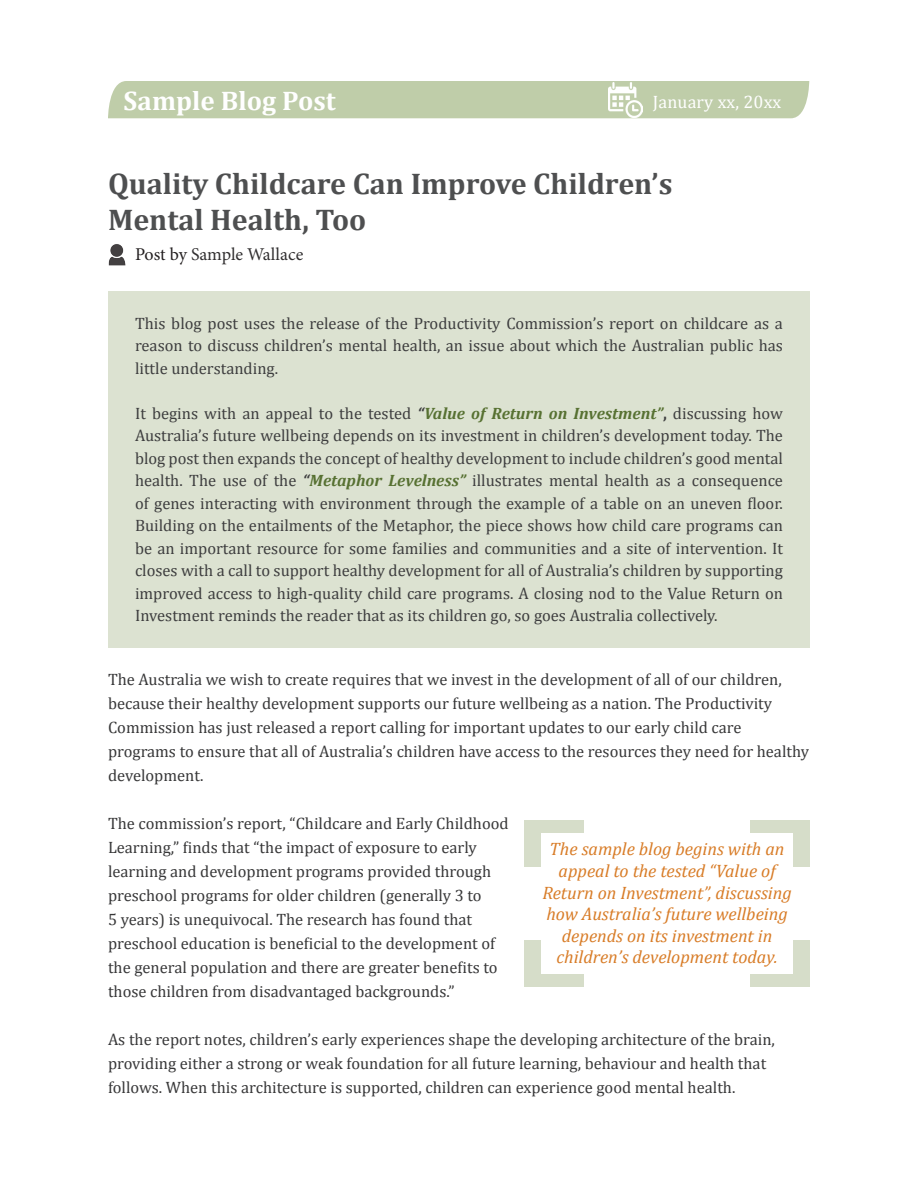
<style>
.page{position:relative;width:918px;height:1188px;background:#fff}
.page>*{position:absolute;margin:0;border:0;box-sizing:border-box;transform-origin:0 0}
.t1{font:700 30px/36px "Cambria";color:#4e4f50}
.t2{font:700 27px "Cambria";color:#fff}
.t3{font:italic 18px/21.6px "Cambria";color:#d87c27;text-align:center}
.t4{font:18px "Minion Pro";color:#312f30}
.t5{font:18px "Cambria";letter-spacing:.01em;color:#fff}
.t6{font:16.5px/24px "Cambria";color:#383839}
.t7{font:16.5px/22.5px "Cambria";color:#3e3e3f;text-align:justify}
.s1{color:#231f20}
.s2{font-weight:700;font-style:italic}
.s3{font-weight:700;font-style:italic;color:#577132}
.s4{font-weight:700}
</style>
<div class="page">
<div style="left:108px;top:291px;width:702px;height:357px;background:#dce2d1"></div>
<div style="left:108px;top:81px;width:702px;height:37px;background:#bfcda9"></div>
<img style="left:108px;top:244px;width:18px;height:22px">
<img style="left:608px;top:82px;width:35px;height:35px">
<div style="left:524px;top:941px;width:17px;height:46px;background:#d6ddc9"></div>
<div style="left:524px;top:974px;width:60px;height:13px;background:#d6ddc9"></div>
<div style="left:794px;top:820px;width:16px;height:46px;background:#d6ddc9"></div>
<div style="left:750px;top:820px;width:60px;height:13px;background:#d6ddc9"></div>
<div style="left:750px;top:974px;width:60px;height:13px;background:#d6ddc9"></div>
<div style="left:794px;top:941px;width:16px;height:46px;background:#d6ddc9"></div>
<div style="left:524px;top:820px;width:60px;height:13px;background:#d6ddc9"></div>
<div style="left:524px;top:820px;width:17px;height:46px;background:#d6ddc9"></div>
<p class="t2" style="left:124px;top:81px;width:214px">Sample Blog Post</p>
<p class="t5" style="left:653px;top:91px;width:130px">January xx, 20xx</p>
<p class="t1" style="left:108px;top:165px;width:566px">Quality Childcare Can Improve Children’s<br>Mental Health, Too</p>
<p class="t4" style="left:135px;top:242px;width:170px"><span class="s1">Post by</span> Sample Wallace</p>
<p class="t7" style="left:135px;top:312px;width:650px">This blog post uses the release of the Productivity Commission’s report on childcare as a reason to discuss children’s mental health, an issue about which the Australian public has little understanding.</p>
<p class="t7" style="left:135px;top:402px;width:650px">It begins with an appeal to the tested <span class="s2">“</span><span class="s3">Value of Return on Investment”</span><span class="s4">,</span> discussing how Australia’s future wellbeing depends on its investment in children’s development today. The blog post then expands the concept of healthy development to include children’s good mental health. The use of the <span class="s2">“</span><span class="s3">Metaphor Levelness”</span> illustrates mental health as a consequence of genes interacting with environment through the example of a table on an uneven floor.<br>Building on the entailments of the Metaphor, the piece shows how child care programs can be an important resource for some families and communities and a site of intervention. It closes with a call to support healthy development for all of Australia’s children by supporting improved access to high-quality child care programs. A closing nod to the Value Return on Investment reminds the reader that as its children go, so goes Australia collectively.</p>
<p class="t6" style="left:108px;top:667px;width:703px">The Australia we wish to create requires that we invest in the development of all of our children, because their healthy development supports our future wellbeing as a nation. The Productivity Commission has just released a report calling for important updates to our early child care programs to ensure that all of Australia’s children have access to the resources they need for healthy development.</p>
<p class="t6" style="left:108px;top:811px;width:402px">The commission’s report, “Childcare and Early Childhood Learning,” finds that “the impact of exposure to early learning and development programs provided through preschool programs for older children (generally 3 to<br>5 years) is unequivocal. The research has found that preschool education is beneficial to the development of the general population and there are greater benefits to those children from disadvantaged backgrounds.”</p>
<p class="t6" style="left:108px;top:1027px;width:669px">As the report notes, children’s early experiences shape the developing architecture of the brain, providing either a strong or weak foundation for all future learning, behaviour and health that follows. When this architecture is supported, children can experience good mental health.</p>
<p class="t3" style="left:542px;top:838px;width:251px">The sample blog begins with an appeal to the tested “Value of<br>Return on Investment”, discussing how Australia’s future wellbeing depends on its investment in children’s development today.</p>
</div>
